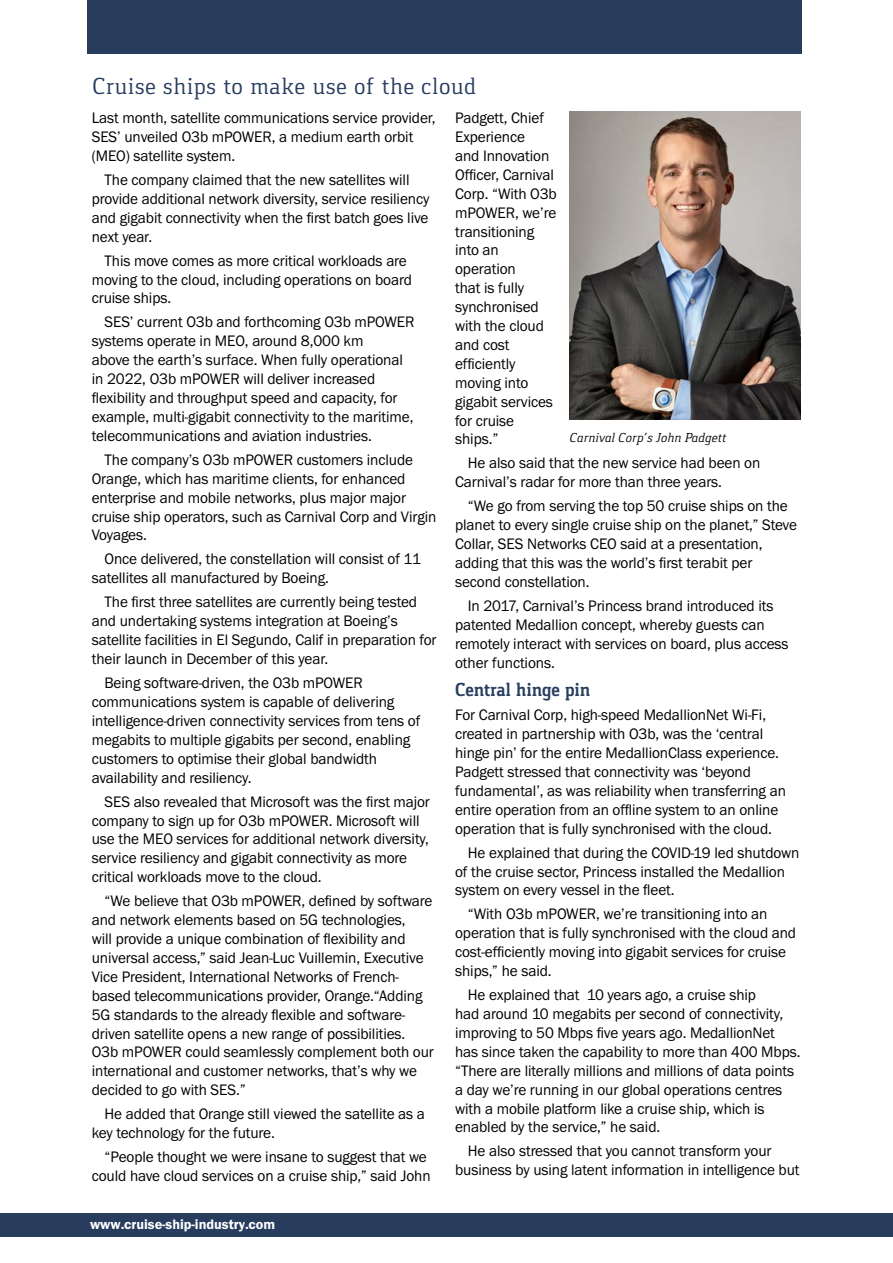
<style>
.page{position:relative;width:893px;height:1263px;background:#fff}
.page>*{position:absolute;margin:0;border:0;box-sizing:border-box;transform-origin:0 0}
.t1{font:24px "Gaspar";letter-spacing:.01em;color:#283d5e}
.t2{font:700 19.5px "Gaspar";letter-spacing:-.005em;color:#283d5e}
.t3{font:15.75px/18.9px "Franklin Got ITC";letter-spacing:-.005em;color:#000}
.t4{font:600 14.25px "Franklin Got ITC";color:#fff}
.t5{font:italic 13.5px "Gaspar";color:#000}
</style>
<div class="page">
<div style="left:87px;top:0;width:715px;height:54px;background:#283d5e"></div>
<div style="left:0;top:1213px;width:893px;height:23px;background:#283d5e"></div>
<img style="left:570px;top:111px;width:231px;height:309px">
<h1 class="t1" style="left:92px;top:72px;width:386px">Cruise ships to make use of the cloud</h1>
<p class="t3" style="left:92px;top:109px;width:345px">Last month, satellite communications service provider,<br>SES’ unveiled O3b mPOWER, a medium earth orbit (MEO) satellite system.</p>
<p class="t3" style="left:92px;top:170px;width:339px;text-indent:13px">The company claimed that the new satellites will provide additional network diversity, service resiliency and gigabit connectivity when the first batch goes live next year.</p>
<p class="t3" style="left:92px;top:251px;width:322px;text-indent:13px">This move comes as more critical workloads are moving to the cloud, including operations on board cruise ships.</p>
<p class="t3" style="left:92px;top:313px;width:324px;text-indent:13px">SES’ current O3b and forthcoming O3b mPOWER systems operate in MEO, around 8,000 km<br>above the earth’s surface. When fully operational in 2022, O3b mPOWER will deliver increased flexibility and throughput speed and capacity, for example, multi-gigabit connectivity to the maritime, telecommunications and aviation industries.</p>
<p class="t3" style="left:92px;top:450px;width:346px;text-indent:13px">The company’s O3b mPOWER customers include Orange, which has maritime clients, for enhanced enterprise and mobile networks, plus major major cruise ship operators, such as Carnival Corp and Virgin Voyages.</p>
<p class="t3" style="left:92px;top:550px;width:331px;text-indent:13px">Once delivered, the constellation will consist of 11 satellites all manufactured by Boeing.</p>
<p class="t3" style="left:92px;top:593px;width:346px;text-indent:13px">The first three satellites are currently being tested and undertaking systems integration at Boeing’s satellite facilities in El Segundo, Calif in preparation for their launch in December of this year.</p>
<p class="t3" style="left:92px;top:674px;width:330px;text-indent:13px">Being software-driven, the O3b mPOWER communications system is capable of delivering intelligence-driven connectivity services from tens of megabits to multiple gigabits per second, enabling customers to optimise their global bandwidth availability and resiliency.</p>
<p class="t3" style="left:92px;top:792px;width:340px;text-indent:13px">SES also revealed that Microsoft was the first major company to sign up for O3b mPOWER. Microsoft will use the MEO services for additional network diversity, service resiliency and gigabit connectivity as more critical workloads move to the cloud.</p>
<p class="t3" style="left:92px;top:892px;width:344px;text-indent:13px">“We believe that O3b mPOWER, defined by software and network elements based on 5G technologies,<br>will provide a unique combination of flexibility and universal access,” said Jean-Luc Vuillemin, Executive Vice President, International Networks of French&shy;based telecommunications provider, Orange.“Adding 5G standards to the already flexible and software&shy;driven satellite opens a new range of possibilities.<br>O3b mPOWER could seamlessly complement both our international and customer networks, that’s why we decided to go with SES.”</p>
<p class="t3" style="left:92px;top:1105px;width:335px;text-indent:13px">He added that Orange still viewed the satellite as a key technology for the future.</p>
<p class="t3" style="left:92px;top:1148px;width:340px;text-align:center">“People thought we were insane to suggest that we could have cloud services on a cruise ship,” said John</p>
<p class="t4" style="left:90px;top:1216px;width:187px">www.cruise-ship-industry.com</p>
<p class="t3" style="left:455px;top:109px;width:103px">Padgett, Chief<br>Experience<br>and Innovation<br>Officer, Carnival<br>Corp. “With O3b mPOWER, we’re transitioning into an operation<br>that is fully synchronised with the cloud and cost efficiently moving into gigabit services for cruise ships.”</p>
<p class="t3" style="left:455px;top:454px;width:307px;text-indent:13px">He also said that the new service had been on<br>Carnival’s radar for more than three years.</p>
<p class="t3" style="left:455px;top:497px;width:343px;text-indent:13px">“We go from serving the top 50 cruise ships on the planet to every single cruise ship on the planet,” Steve Collar, SES Networks CEO said at a presentation, adding that this was the world’s first terabit per second constellation.</p>
<p class="t3" style="left:455px;top:596px;width:335px;text-indent:13px">In 2017, Carnival’s Princess brand introduced its patented Medallion concept, whereby guests can remotely interact with services on board, plus access other functions.</p>
<p class="t2" style="left:455px;top:679px;width:137px">Central hinge pin</p>
<p class="t3" style="left:455px;top:706px;width:332px">For Carnival Corp, high-speed MedallionNet Wi-Fi, created in partnership with O3b, was the ‘central hinge pin’ for the entire MedallionClass experience.<br>Padgett stressed that connectivity was ‘beyond fundamental’, as was reliability when transferring an entire operation from an offline system to an online operation that is fully synchronised with the cloud.</p>
<p class="t3" style="left:455px;top:843px;width:346px;text-indent:13px">He explained that during the COVID-19 led shutdown of the cruise sector, Princess installed the Medallion system on every vessel in the fleet.</p>
<p class="t3" style="left:455px;top:905px;width:343px;text-indent:13px">“With O3b mPOWER, we’re transitioning into an operation that is fully synchronised with the cloud and cost-efficiently moving into gigabit services for cruise ships,” he said.</p>
<p class="t3" style="left:455px;top:986px;width:347px;text-indent:13px">He explained that 10 years ago, a cruise ship<br>had around 10 megabits per second of connectivity, improving to 50 Mbps five years ago. MedallionNet has since taken the capability to more than 400 Mbps. “There are literally millions and millions of data points a day we’re running in our global operations centres with a mobile platform like a cruise ship, which is enabled by the service,” he said.</p>
<p class="t3" style="left:455px;top:1142px;width:346px;text-indent:13px">He also stressed that you cannot transform your business by using latent information in intelligence but</p>
<p class="t5" style="left:570px;top:429px;width:158px">Carnival Corp’s John Padgett</p>
</div>
